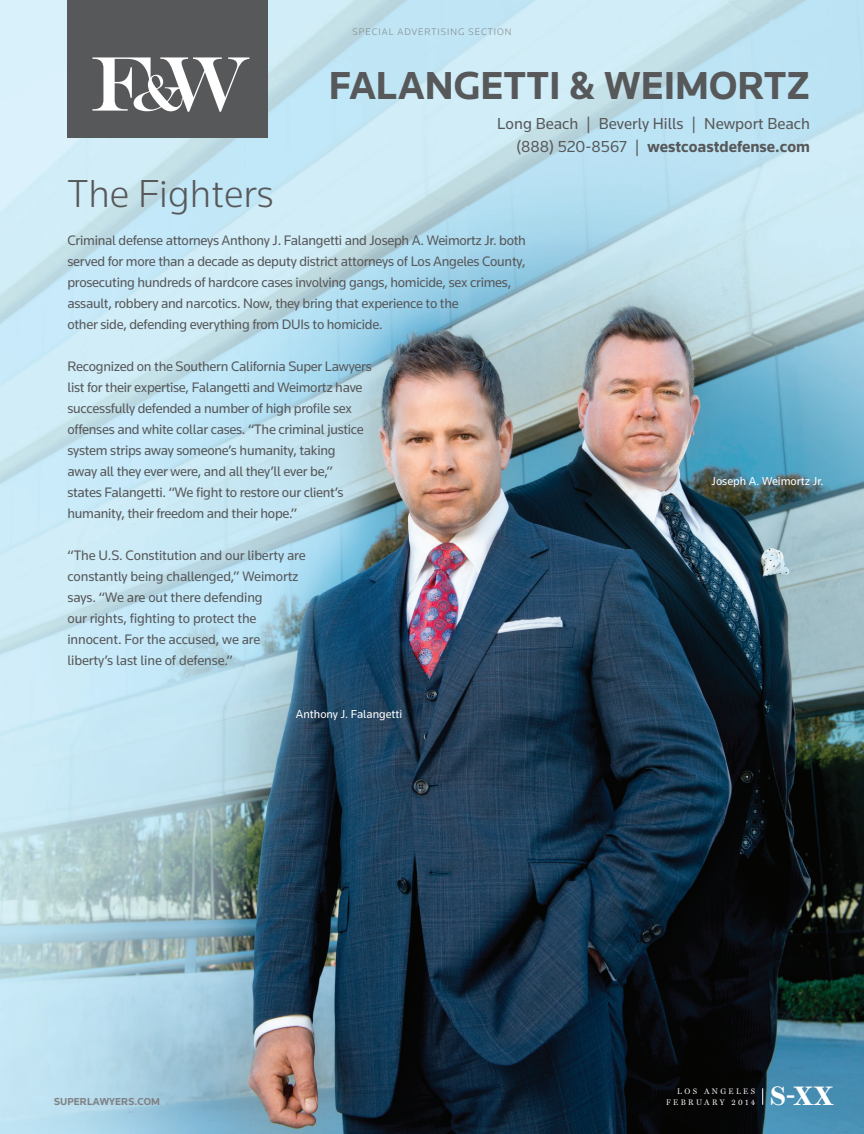
<style>
.page{position:relative;width:864px;height:1134px;background:#fff}
.page>*{position:absolute;margin:0;border:0;box-sizing:border-box;transform-origin:0 0}
.t1{font:700 40.5px "Knowledge";color:#57585a}
.t2{font:300 40.5px "Knowledge";color:#57585a}
.t3{font:600 26.55px "Brunel Text";color:#fff}
.t4{font:16.5px/22.5px "Knowledge";color:#57585a;text-align:right}
.t5{font:14.25px/21px "Knowledge";letter-spacing:-.02em;color:#57585a}
.t6{font:12px "Knowledge";color:#fff}
.t7{font:700 10.5px "Knowledge";letter-spacing:.01em;color:#808285}
.t8{font:300 9.75px "Knowledge";letter-spacing:.1em;color:#808285}
.t9{font:8.25px/10.8px "Miller Daily One";letter-spacing:.29em;color:#fff;text-align:right}
.s1{font-weight:700}
</style>
<div class="page">
<img style="left:0;top:0;width:864px;height:1134px">
<svg style="left:762px;top:1088px;width:1px;height:17px"></svg>
<div style="left:68px;top:0;width:200px;height:137px;background:#57585a"></div>
<svg style="left:92px;top:57px;width:157px;height:55px"></svg>
<h1 class="t2" style="left:68px;top:168px;width:207px">The Fighters</h1>
<p class="t8" style="left:353px;top:25px;width:160px">SPECIAL ADVERTISING SECTION</p>
<h1 class="t1" style="left:329px;top:60px;width:483px">FALANGETTI &amp; WEIMORTZ</h1>
<p class="t4" style="left:497px;top:112px;width:314px">Long Beach | Beverly Hills | Newport Beach (888) 520-8567 | <span class="s1">westcoastdefense.com</span></p>
<p class="t5" style="left:68px;top:229px;width:460px">Criminal defense attorneys Anthony J. Falangetti and Joseph A. Weimortz Jr. both served for more than a decade as deputy district attorneys of Los Angeles County, prosecuting hundreds of hardcore cases involving gangs, homicide, sex crimes, assault, robbery and narcotics. Now, they bring that experience to the<br>other side, defending everything from DUIs to homicide.</p>
<p class="t5" style="left:68px;top:355px;width:306px">Recognized on the Southern California Super Lawyers list for their expertise, Falangetti and Weimortz have successfully defended a number of high profile sex offenses and white collar cases. “The criminal justice system strips away someone’s humanity, taking<br>away all they ever were, and all they’ll ever be,”<br>states Falangetti. “We fight to restore our client’s humanity, their freedom and their hope.”</p>
<p class="t5" style="left:68px;top:544px;width:240px">“The U.S. Constitution and our liberty are constantly being challenged,” Weimortz says. “We are out there defending<br>our rights, fighting to protect the innocent. For the accused, we are liberty’s last line of defense.”</p>
<p class="t6" style="left:296px;top:706px;width:108px">Anthony J. Falangetti</p>
<p class="t6" style="left:712px;top:473px;width:114px">Joseph A. Weimortz Jr.</p>
<p class="t7" style="left:54px;top:1095px;width:108px">SUPERLAWYERS.COM</p>
<p class="t9" style="left:666px;top:1086px;width:91px">LOS ANGELES<br>FEBRUARY 2014</p>
<h2 class="t3" style="left:770px;top:1079px;width:65px">S-XX</h2>
</div>
